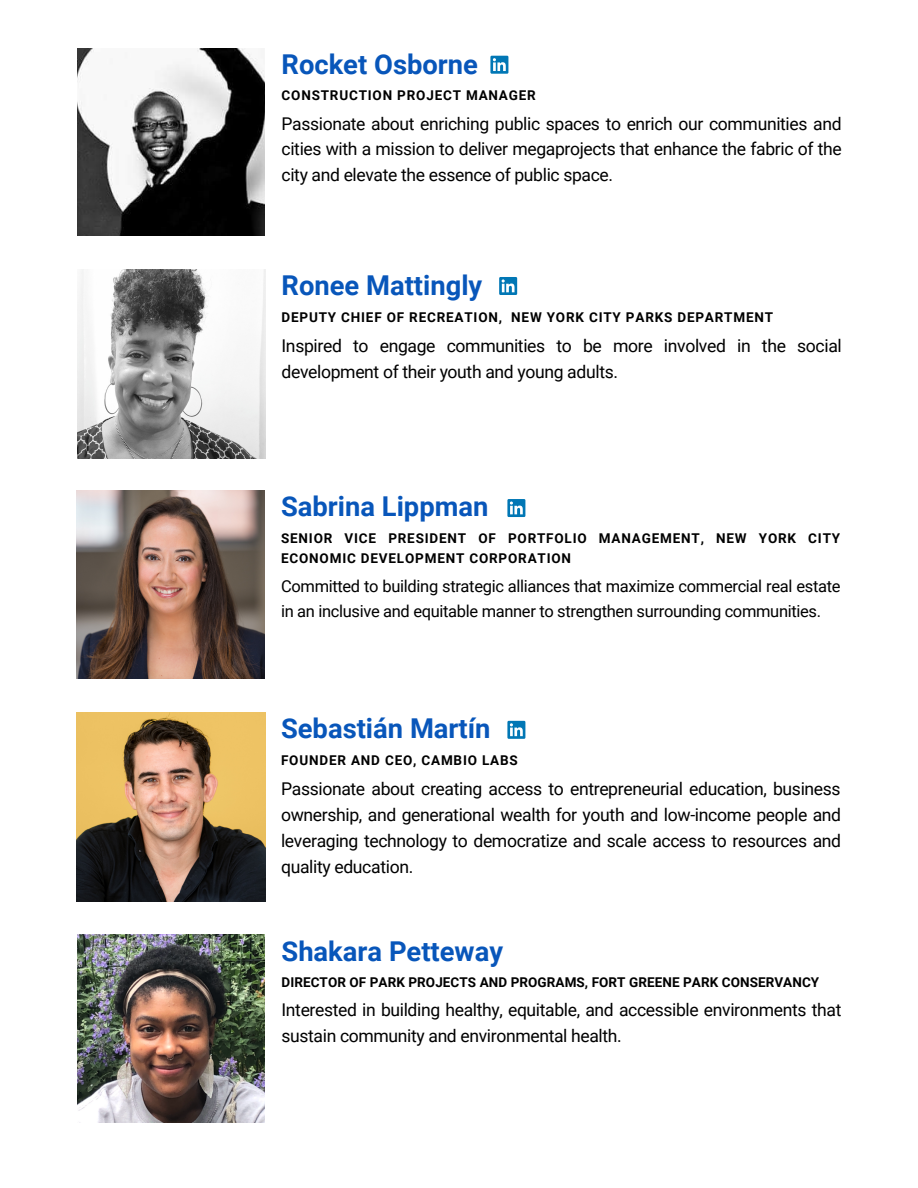
<style>
.page{position:relative;width:918px;height:1188px;background:#fff}
.page>*{position:absolute;margin:0;border:0;box-sizing:border-box;transform-origin:0 0}
.t1{font:700 27.3px "Roboto";color:#0856ba}
.t2{font:17.55px/25.8px "Roboto";letter-spacing:-.02em;color:#000;text-align:justify}
.t3{font:16.5px/24.8px "Roboto";letter-spacing:-.02em;color:#000}
.t4{font:700 13.5px/20.2px "Roboto";letter-spacing:.06em;color:#000}
.t5{font:700 13.5px "Roboto";letter-spacing:.005em;color:#000}
</style>
<div class="page">
<img style="left:77px;top:48px;width:188px;height:188px">
<img style="left:77px;top:270px;width:189px;height:188px">
<svg style="left:499px;top:277px;width:18px;height:18px"></svg>
<svg style="left:502px;top:279px;width:13px;height:13px"></svg>
<div style="left:490px;top:56px;width:18px;height:18px;background:#0177b5"></div>
<svg style="left:493px;top:58px;width:13px;height:13px"></svg>
<img style="left:77px;top:491px;width:187px;height:187px">
<div style="left:507px;top:499px;width:18px;height:18px;background:#0177b5"></div>
<svg style="left:510px;top:502px;width:13px;height:12px"></svg>
<img style="left:77px;top:713px;width:188px;height:188px">
<div style="left:507px;top:721px;width:18px;height:18px;background:#0177b5"></div>
<svg style="left:510px;top:723px;width:13px;height:13px"></svg>
<img style="left:77px;top:935px;width:188px;height:187px">
<p class="t1" style="left:282px;top:49px;width:198px">Rocket Osborne</p>
<p class="t4" style="left:282px;top:86px;width:256px">CONSTRUCTION PROJECT MANAGER</p>
<p class="t2" style="left:282px;top:111px;width:562px">Passionate about enriching public spaces to enrich our communities and cities with a mission to deliver megaprojects that enhance the fabric of the city and elevate the essence of public space.</p>
<p class="t1" style="left:282px;top:270px;width:202px">Ronee Mattingly</p>
<p class="t2" style="left:282px;top:333px;width:562px">Inspired to engage communities to be more involved in the social development of their youth and young adults.</p>
<p class="t4" style="left:282px;top:307px;width:493px">DEPUTY CHIEF OF RECREATION, NEW YORK CITY PARKS DEPARTMENT</p>
<p class="t1" style="left:281px;top:491px;width:209px">Sabrina Lippman</p>
<p class="t4" style="left:281px;top:528px;width:561px">SENIOR VICE PRESIDENT OF PORTFOLIO MANAGEMENT, NEW YORK CITY<br>ECONOMIC DEVELOPMENT CORPORATION</p>
<p class="t3" style="left:281px;top:574px;width:561px">Committed to building strategic alliances that maximize commercial real estate in an inclusive and equitable manner to strengthen surrounding communities.</p>
<p class="t1" style="left:281px;top:713px;width:211px">Sebastián Martín</p>
<p class="t4" style="left:281px;top:750px;width:238px">FOUNDER AND CEO, CAMBIO LABS</p>
<p class="t2" style="left:281px;top:776px;width:562px">Passionate about creating access to entrepreneurial education, business ownership, and generational wealth for youth and low-income people and leveraging technology to democratize and scale access to resources and quality education.</p>
<p class="t1" style="left:282px;top:935px;width:223px">Shakara Petteway</p>
<p class="t2" style="left:282px;top:997px;width:561px">Interested in building healthy, equitable, and accessible environments that sustain community and environmental health.</p>
<p class="t5" style="left:282px;top:975px;width:539px">DIRECTOR OF PARK PROJECTS AND PROGRAMS, FORT GREENE PARK CONSERVANCY</p>
</div>
